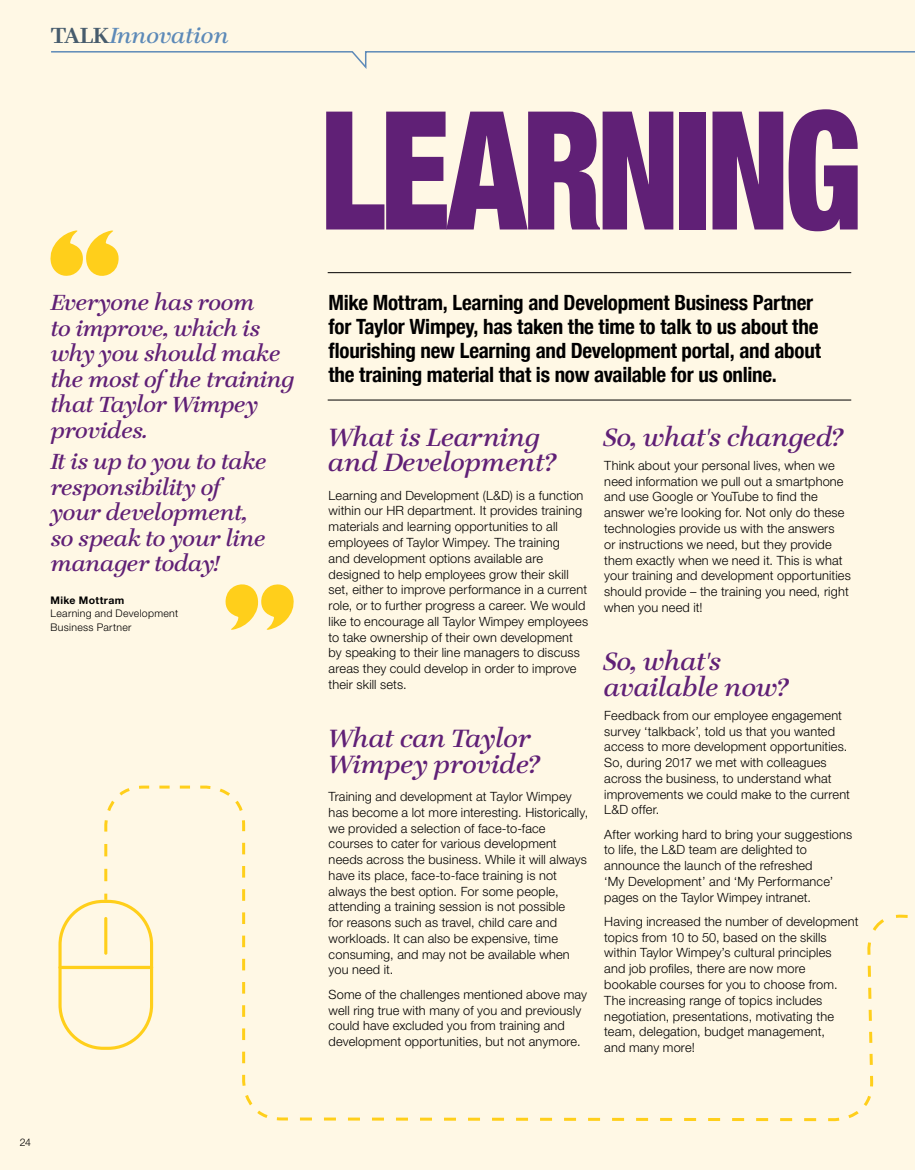
<style>
.page{position:relative;width:915px;height:1170px;background:#fff}
.page>*{position:absolute;margin:0;border:0;box-sizing:border-box;transform-origin:0 0}
.t1{font:900 condensed 165px "Helvetica Neue";letter-spacing:-.035em;color:#602076;scale:.85 1}
.t2{font:italic 24px/25.5px "Teimer";letter-spacing:-.025em;color:#602076}
.t3{font:700 condensed 21px/24px "Helvetica Neue";letter-spacing:-.01em;color:#000}
.t4{font:italic 21px/25.5px "Teimer";letter-spacing:-.03em;color:#602076}
.t5{font:italic 21px "Teimer";letter-spacing:-.015em;color:#5d8ab8}
.t6{font:300 12.75px/15.8px "Helvetica Neue LT Std";letter-spacing:.01em;color:#000}
.t7{font:300 10.5px/13.5px "Helvetica Neue LT Pro";letter-spacing:.03em;color:#000}
.t8{font:700 10.5px "Helvetica Neue LT Pro";letter-spacing:.035em;color:#000}
.t9{font:300 10.5px "Helvetica Neue LT Std";color:#000}
.s1{font-weight:600;font-style:normal;color:#475c6d}
</style>
<div class="page">
<div style="left:0;top:0;width:914px;height:1169px;background:#fff8e5"></div>
<svg style="left:50px;top:230px;width:69px;height:46px"></svg>
<svg style="left:225px;top:584px;width:69px;height:46px"></svg>
<hr style="left:327px;top:399px;width:523px;height:1px;background:#000">
<hr style="left:327px;top:272px;width:523px;height:1px;background:#000">
<svg style="left:58px;top:899px;width:45px;height:150px"></svg>
<svg style="left:103px;top:785px;width:805px;height:337px"></svg>
<svg style="left:51px;top:51px;width:863px;height:18px"></svg>
<h3 class="t5" style="left:51px;top:21px;width:180px"><span class="s1">TALK</span>Innovation</h3>
<h3 class="t4" style="left:51px;top:289px;width:245px">Everyone has room<br>to improve, which is why you should make the most of the training that Taylor Wimpey provides.</h3>
<h3 class="t4" style="left:51px;top:448px;width:218px">It is up to you to take responsibility of your development, so speak to your line manager today!</h3>
<p class="t8" style="left:50px;top:593px;width:75px">Mike Mottram</p>
<p class="t7" style="left:50px;top:606px;width:129px">Learning and Development<br>Business Partner</p>
<h1 class="t1" style="left:320px;top:35px;width:639px">LEARNING</h1>
<h3 class="t3" style="left:328px;top:289px;width:494px">Mike Mottram, Learning and Development Business Partner for Taylor Wimpey, has taken the time to talk to us about the flourishing new Learning and Development portal, and about the training material that is now available for us online.</h3>
<h2 class="t2" style="left:328px;top:423px;width:229px">What is Learning and Development?</h2>
<p class="t6" style="left:328px;top:487px;width:261px">Learning and Development (L&amp;D) is a function within our HR department. It provides training materials and learning opportunities to all employees of Taylor Wimpey. The training<br>and development options available are designed to help employees grow their skill set, either to improve performance in a current role, or to further progress a career. We would like to encourage all Taylor Wimpey employees to take ownership of their own development by speaking to their line managers to discuss areas they could develop in order to improve their skill sets.</p>
<h2 class="t2" style="left:328px;top:725px;width:213px">What can Taylor<br>Wimpey provide?</h2>
<p class="t6" style="left:328px;top:788px;width:261px">Training and development at Taylor Wimpey has become a lot more interesting. Historically, we provided a selection of face-to-face courses to cater for various development needs across the business. While it will always have its place, face-to-face training is not always the best option. For some people, attending a training session is not possible<br>for reasons such as travel, child care and workloads. It can also be expensive, time consuming, and may not be available when you need it.</p>
<p class="t6" style="left:328px;top:985px;width:260px">Some of the challenges mentioned above may well ring true with many of you and previously could have excluded you from training and development opportunities, but not anymore.</p>
<h2 class="t2" style="left:604px;top:423px;width:240px">So, what's changed?</h2>
<p class="t6" style="left:604px;top:457px;width:248px">Think about your personal lives, when we need information we pull out a smartphone and use Google or YouTube to find the answer we’re looking for. Not only do these technologies provide us with the answers<br>or instructions we need, but they provide them exactly when we need it. This is what your training and development opportunities should provide – the training you need, right when you need it!</p>
<h2 class="t2" style="left:604px;top:648px;width:185px">So, what's available now?</h2>
<p class="t6" style="left:604px;top:707px;width:247px">Feedback from our employee engagement survey ‘talkback’, told us that you wanted access to more development opportunities.<br>So, during 2017 we met with colleagues across the business, to understand what improvements we could make to the current L&amp;D offer.</p>
<p class="t6" style="left:604px;top:825px;width:249px">After working hard to bring your suggestions to life, the L&amp;D team are delighted to announce the launch of the refreshed<br>‘My Development’ and ‘My Performance’ pages on the Taylor Wimpey intranet.</p>
<p class="t6" style="left:604px;top:913px;width:255px">Having increased the number of development topics from 10 to 50, based on the skills within Taylor Wimpey’s cultural principles<br>and job profiles, there are now more bookable courses for you to choose from.<br>The increasing range of topics includes negotiation, presentations, motivating the team, delegation, budget management,<br>and many more!</p>
<p class="t9" style="left:20px;top:1135px;width:13px">24</p>
</div>
